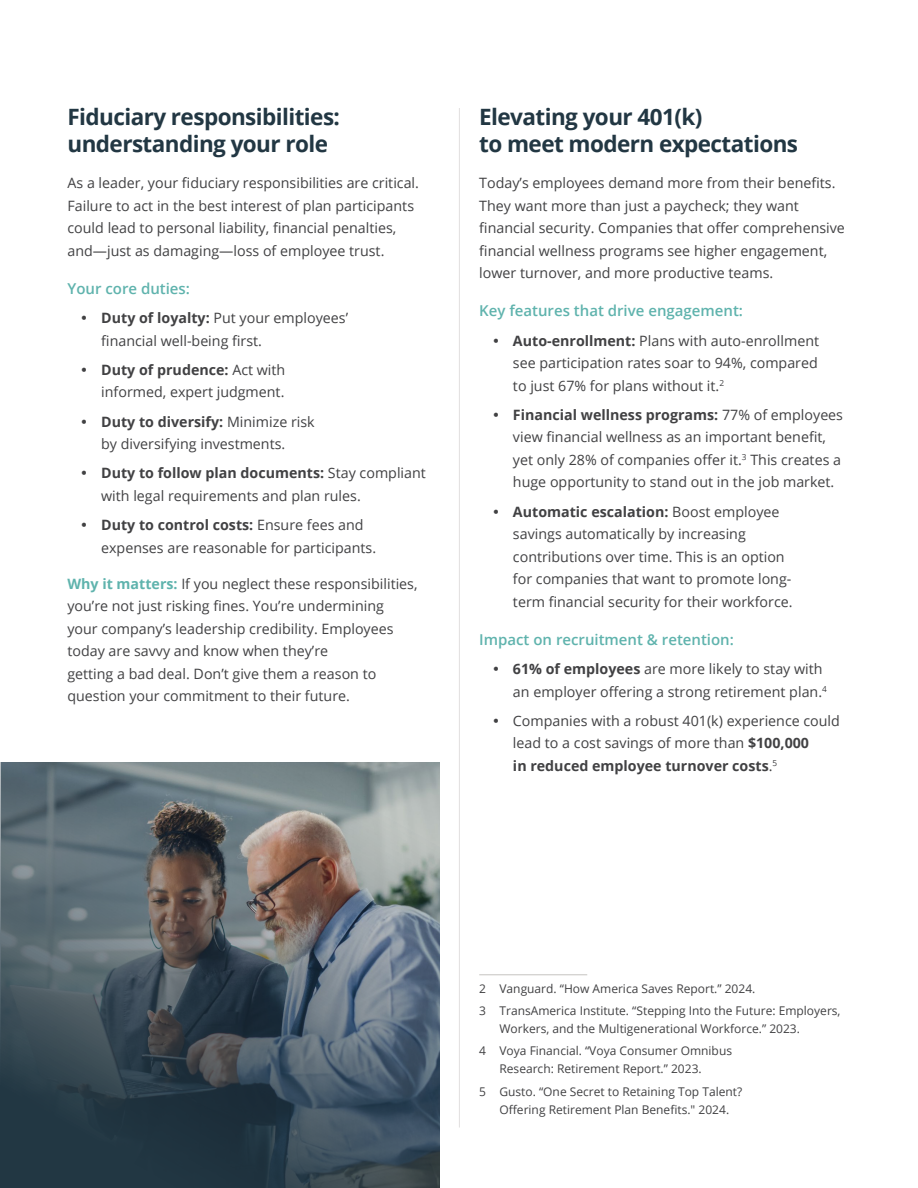
<style>
.page{position:relative;width:918px;height:1188px;background:#fff}
.page>*{position:absolute;margin:0;border:0;box-sizing:border-box;transform-origin:0 0}
.t1{font:700 22.5px/27px "Open Sans";letter-spacing:-.025em;color:#223743}
.t2{font:600 15px "Open Sans";color:#5fb3ad}
.t3{font:14.25px/22.5px "Open Sans";color:#414143}
.t4{font:12px/22.4px "Open Sans";color:#414143}
.s1{font-weight:700}
.s2{font-weight:700;color:#5fb3ad}
</style>
<div class="page">
<hr style="left:459px;top:108px;width:1px;height:1020px;background:#e2e0df">
<svg style="left:0;top:762px;width:440px;height:426px;background:#546068"></svg>
<hr style="left:479px;top:974px;width:108px;height:1px;background:#c5c3c0">
<h1 class="t1" style="left:68px;top:103px;width:274px">Fiduciary responsibilities: understanding your role</h1>
<p class="t3" style="left:68px;top:171px;width:353px">As a leader, your fiduciary responsibilities are critical.<br>Failure to act in the best interest of plan participants could lead to personal liability, financial penalties, and—just as damaging—loss of employee trust.</p>
<p class="t2" style="left:68px;top:278px;width:124px">Your core duties:</p>
<p class="t3" style="left:101px;top:306px;width:248px"><span class="s1">Duty of loyalty:</span> Put your employees’ financial well-being first.</p>
<p class="t3" style="left:101px;top:358px;width:186px"><span class="s1">Duty of prudence:</span> Act with informed, expert judgment.</p>
<p class="t3" style="left:101px;top:410px;width:215px"><span class="s1">Duty to diversify:</span> Minimize risk by diversifying investments.</p>
<p class="t3" style="left:101px;top:462px;width:326px"><span class="s1">Duty to follow plan documents:</span> Stay compliant with legal requirements and plan rules.</p>
<p class="t3" style="left:101px;top:513px;width:276px"><span class="s1">Duty to control costs:</span> Ensure fees and expenses are reasonable for participants.</p>
<p class="t3" style="left:67px;top:572px;width:352px"><span class="s2">Why it matters:</span> If you neglect these responsibilities, you’re not just risking fines. You’re undermining your company’s leadership credibility. Employees today are savvy and know when they’re<br>getting a bad deal. Don’t give them a reason to question your commitment to their future.</p>
<h1 class="t1" style="left:479px;top:103px;width:320px">Elevating your 401(k)<br>to meet modern expectations</h1>
<p class="t3" style="left:479px;top:171px;width:367px">Today’s employees demand more from their benefits.<br>They want more than just a paycheck; they want financial security. Companies that offer comprehensive financial wellness programs see higher engagement, lower turnover, and more productive teams.</p>
<p class="t2" style="left:479px;top:301px;width:265px">Key features that drive engagement:</p>
<p class="t3" style="left:513px;top:329px;width:308px;text-align:justify"><span class="s1">Auto-enrollment:</span> Plans with auto-enrollment see participation rates soar to 94%, compared to just 67% for plans without it.<sup>2</sup></p>
<p class="t3" style="left:513px;top:403px;width:332px"><span class="s1">Financial wellness programs:</span> 77% of employees view financial wellness as an important benefit, yet only 28% of companies offer it.<sup>3</sup> This creates a huge opportunity to stand out in the job market.</p>
<p class="t3" style="left:513px;top:500px;width:281px"><span class="s1">Automatic escalation:</span> Boost employee savings automatically by increasing contributions over time. This is an option for companies that want to promote long&shy;term financial security for their workforce.</p>
<p class="t2" style="left:479px;top:629px;width:256px">Impact on recruitment &amp; retention:</p>
<p class="t3" style="left:513px;top:657px;width:315px"><span class="s1">61% of employees</span> are more likely to stay with an employer offering a strong retirement plan.<sup>4</sup></p>
<p class="t3" style="left:513px;top:709px;width:328px">Companies with a robust 401(k) experience could lead to a cost savings of more than <span class="s1">$100,000<br>in reduced employee turnover costs</span>.<sup>5</sup></p>
<p class="t4" style="left:479px;top:977px;width:363px">2 Vanguard. “How America Saves Report.” 2024.<br>3 TransAmerica Institute. “Stepping Into the Future: Employers,</p>
<p class="t4" style="left:479px;top:1017px;width:322px;text-indent:20px">Workers, and the Multigenerational Workforce.” 2023.<br>4 Voya Financial. “Voya Consumer Omnibus</p>
<p class="t4" style="left:479px;top:1058px;width:265px;text-indent:20px">Research: Retirement Report.” 2023.<br>5 Gusto. “One Secret to Retaining Top Talent?</p>
<p class="t4" style="left:499px;top:1098px;width:231px">Offering Retirement Plan Benefits." 2024.</p>
</div>
